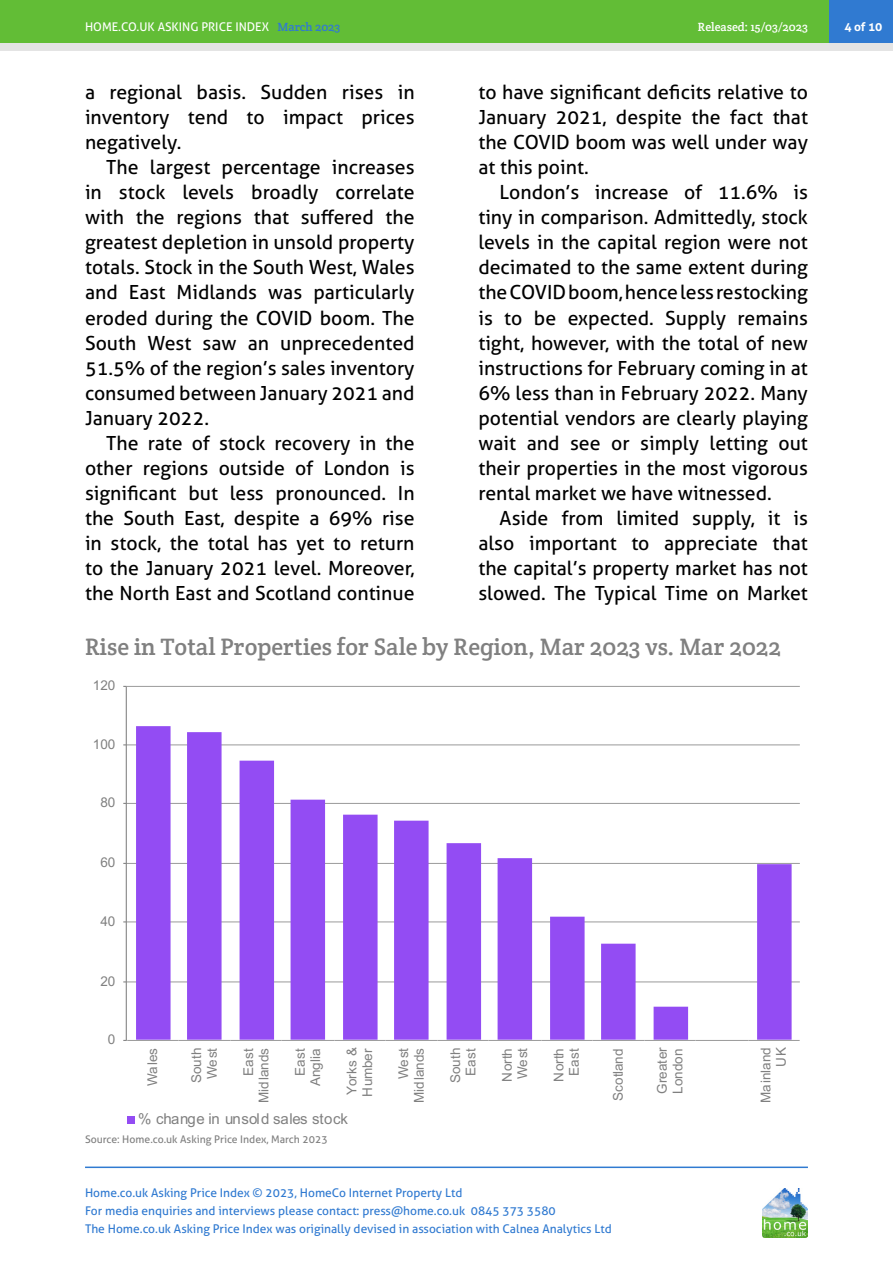
<style>
.page{position:relative;width:893px;height:1263px;background:#fff}
.page>*{position:absolute;margin:0;border:0;box-sizing:border-box;transform-origin:0 0}
.HAPI_graphic_title{font:24px "Crete Round";color:#808080}
.HAPI_body{font:19.5px/25px "Aller";color:#000;text-align:justify}
.t1{font:15px "Arial";color:#808080}
.t2{font:13.5px/15.5px "Arial";color:#808080;text-align:right}
.t3{font:12px/18px "Aller";color:#307ad1}
.t4{font:12px "Aller";color:#fff}
.t5{font:12px "Crete Round";color:#fff}
.t6{font:700 12px "Aller";color:#fff}
.HAPI_Source{font:10.5px "Aller";color:#808080}
.s1{font-family:"Crete Round";color:#307ad1}
</style>
<div class="page">
<hr style="left:85px;top:1166px;width:723px;height:2px;background:#307ad1">
<div style="left:0;top:0;width:893px;height:51px;background:#e4e4e4"></div>
<div style="left:0;top:0;width:893px;height:43px;background:#62bd36"></div>
<img style="left:762px;top:1188px;width:46px;height:49px">
<div style="left:829px;top:0;width:64px;height:43px;background:#307ad1"></div>
<hr style="left:126px;top:1040px;width:674px;height:1px;background:#9e9e9e">
<hr style="left:126px;top:982px;width:674px;height:1px;background:#d2d2d2">
<hr style="left:126px;top:922px;width:674px;height:1px;background:#d3d3d3">
<hr style="left:126px;top:863px;width:674px;height:1px;background:#a1a1a1">
<hr style="left:126px;top:803px;width:674px;height:1px;background:#a1a1a1">
<hr style="left:126px;top:745px;width:674px;height:1px;background:#d5d5d5">
<hr style="left:126px;top:686px;width:674px;height:1px;background:#a3a3a3">
<svg style="left:136px;top:726px;width:656px;height:314px"></svg>
<hr style="left:126px;top:686px;width:1px;height:354px;background:#868686">
<div style="left:127px;top:1116px;width:8px;height:8px;background:#934cf3"></div>
<p class="t4" style="left:85px;top:19px;width:257px">HOME.CO.UK ASKING PRICE INDEX <span class="s1">March 2023</span></p>
<p class="t5" style="left:698px;top:19px;width:111px">Released: 15/03/2023</p>
<p class="t6" style="left:844px;top:19px;width:39px">4 of 10</p>
<p class="HAPI_body" style="left:478px;top:80px;width:331px">to have significant deficits relative to January 2021, despite the fact that the COVID boom was well under way at this point.</p>
<p class="HAPI_body" style="left:478px;top:180px;width:331px;text-indent:21px">London’s increase of 11.6% is tiny in comparison. Admittedly, stock levels in the capital region were not decimated to the same extent during the COVID boom, hence less restocking is to be expected. Supply remains tight, however, with the total of new instructions for February coming in at 6% less than in February 2022. Many potential vendors are clearly playing wait and see or simply letting out their properties in the most vigorous rental market we have witnessed.</p>
<p class="HAPI_body" style="left:478px;top:505px;width:331px;text-indent:21px">Aside from limited supply, it is also important to appreciate that the capital’s property market has not slowed. The Typical Time on Market</p>
<p class="HAPI_graphic_title" style="left:85px;top:631px;width:698px">Rise in Total Properties for Sale by Region, Mar 2023 vs. Mar 2022</p>
<p class="HAPI_body" style="left:85px;top:80px;width:331px">a regional basis. Sudden rises in inventory tend to impact prices negatively.</p>
<p class="HAPI_body" style="left:85px;top:155px;width:331px;text-indent:21px">The largest percentage increases in stock levels broadly correlate with the regions that suffered the greatest depletion in unsold property totals. Stock in the South West, Wales and East Midlands was particularly eroded during the COVID boom. The South West saw an unprecedented 51.5% of the region’s sales inventory consumed between January 2021 and January 2022.</p>
<p class="HAPI_body" style="left:85px;top:430px;width:331px;text-indent:21px">The rate of stock recovery in the other regions outside of London is significant but less pronounced. In the South East, despite a 69% rise in stock, the total has yet to return to the January 2021 level. Moreover, the North East and Scotland continue</p>
<p class="t2" style="left:93px;top:678px;width:24px">120</p>
<p class="t2" style="left:93px;top:736px;width:24px">100</p>
<p class="t2" style="left:100px;top:795px;width:17px">80</p>
<p class="t2" style="left:100px;top:855px;width:17px">60</p>
<p class="t2" style="left:100px;top:913px;width:17px">40</p>
<p class="t2" style="left:100px;top:973px;width:17px">20</p>
<p class="t2" style="left:108px;top:1032px;width:9px">0</p>
<p class="t2" style="left:145px;top:1086px;width:40px;rotate:-90deg">Wales</p>
<p class="t2" style="left:189px;top:1083px;width:38px;text-align:center;rotate:-90deg">South<br>We st</p>
<p class="t2" style="left:240px;top:1103px;width:56px;rotate:-90deg">East<br>Midlands</p>
<p class="t2" style="left:292px;top:1086px;width:40px;rotate:-90deg">East<br>Anglia</p>
<p class="t2" style="left:344px;top:1097px;width:51px;text-align:left;rotate:-90deg">Yorks &amp;<br>Humber</p>
<p class="t2" style="left:396px;top:1103px;width:56px;rotate:-90deg">We st<br>Midlands</p>
<p class="t2" style="left:447px;top:1083px;width:38px;text-align:center;rotate:-90deg">South<br>East</p>
<p class="t2" style="left:499px;top:1082px;width:35px;text-align:left;rotate:-90deg">North<br>We st</p>
<p class="t2" style="left:551px;top:1082px;width:35px;text-align:center;rotate:-90deg">North<br>East</p>
<p class="t2" style="left:610px;top:1101px;width:54px;rotate:-90deg">Scotland</p>
<p class="t2" style="left:654px;top:1094px;width:48px;text-align:left;rotate:-90deg">Greater<br>London</p>
<p class="t2" style="left:758px;top:1103px;width:57px;rotate:-90deg">Mainland<br>UK</p>
<p class="t1" style="left:138px;top:1108px;width:211px">% change in unsold sales stock</p>
<p class="HAPI_Source" style="left:85px;top:1133px;width:244px">Source: Home.co.uk Asking Price Index, March 2023</p>
<p class="t3" style="left:85px;top:1184px;width:528px">Home.co.uk Asking Price Index © 2023, HomeCo Internet Property Ltd<br>For media enquiries and interviews please contact: press@home.co.uk 0845 373 3580<br>The Home.co.uk Asking Price Index was originally devised in association with Calnea Analytics Ltd</p>
</div>
